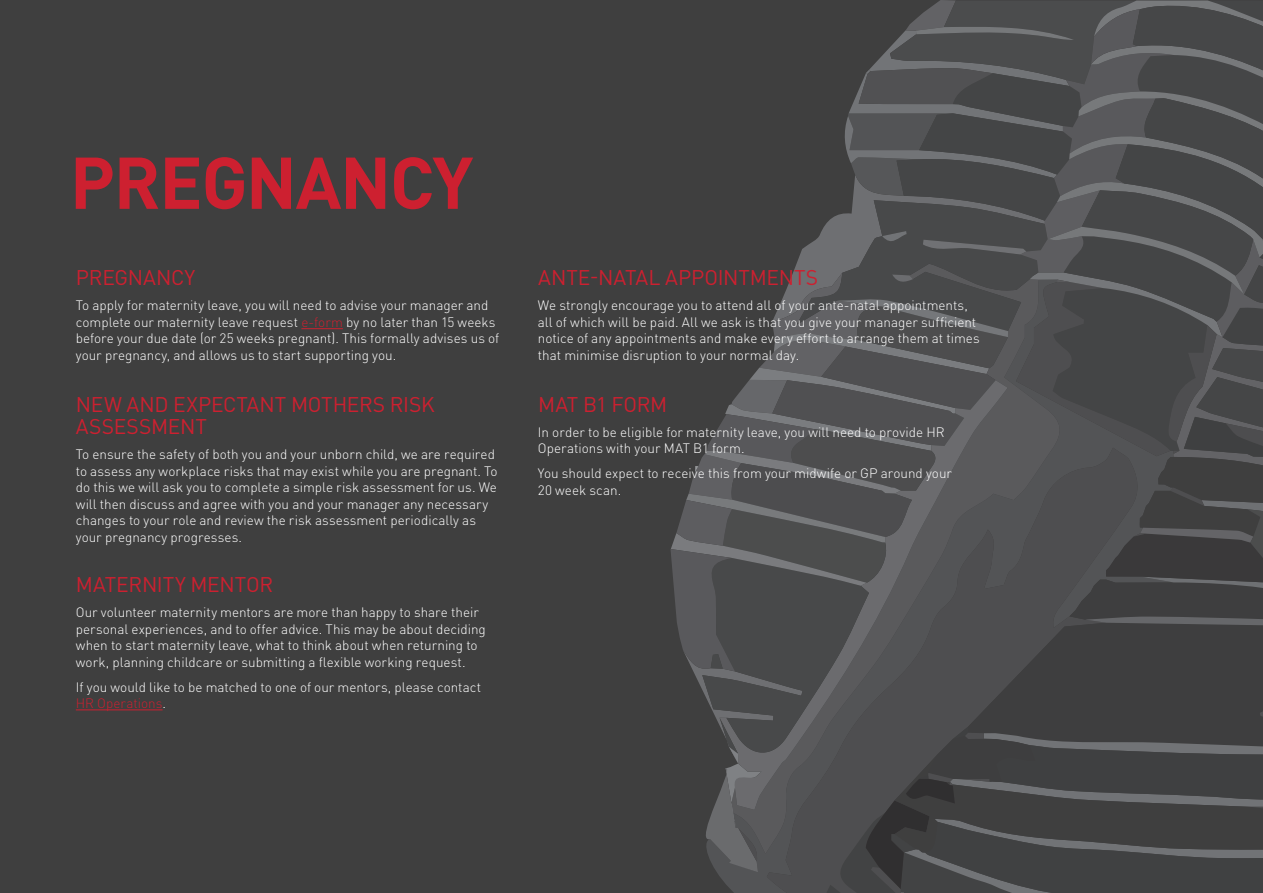
<style>
.page{position:relative;width:1263px;height:893px;background:#3f3f3f}
.page>*{position:absolute;margin:0;border:0;box-sizing:border-box;transform-origin:0 0}
.t1{font:700 72px "DIN Pro";letter-spacing:-.02em;color:#cd2030}
.Bullet{font:21px/22.5px "DIN Pro";letter-spacing:-.01em;color:#cd2030}
.Bodycopy{font:300 13.5px/16.5px "DIN Pro";color:#fff}
.s1{color:#cd2030}
</style>
<div class="page">
<svg style="left:670px;top:0;width:593px;height:893px"></svg>
<hr style="left:301px;top:328px;width:42px;height:1px;background:#cd2030">
<hr style="left:76px;top:709px;width:87px;height:1px;background:#cd2030">
<p class="t1" style="left:70px;top:134px;width:405px">PREGNANCY</p>
<p class="Bullet" style="left:76px;top:266px;width:121px">PREGNANCY</p>
<p class="Bodycopy" style="left:76px;top:297px;width:425px">To apply for maternity leave, you will need to advise your manager and complete our maternity leave request <span class="s1">e-form</span> by no later than 15 weeks before your due date (or 25 weeks pregnant). This formally advises us of your pregnancy, and allows us to start supporting you.</p>
<p class="Bullet" style="left:76px;top:392px;width:360px">NEW AND EXPECTANT MOTHERS RISK<br>ASSESSMENT</p>
<p class="Bodycopy" style="left:76px;top:445px;width:423px">To ensure the safety of both you and your unborn child, we are required to assess any workplace risks that may exist while you are pregnant. To do this we will ask you to complete a simple risk assessment for us. We will then discuss and agree with you and your manager any necessary changes to your role and review the risk assessment periodically as your pregnancy progresses.</p>
<p class="Bullet" style="left:76px;top:572px;width:199px">MATERNITY MENTOR</p>
<p class="Bodycopy" style="left:76px;top:603px;width:412px">Our volunteer maternity mentors are more than happy to share their personal experiences, and to offer advice. This may be about deciding when to start maternity leave, what to think about when returning to work, planning childcare or submitting a flexible working request.</p>
<p class="Bodycopy" style="left:76px;top:678px;width:407px">If you would like to be matched to one of our mentors, please contact<br><span class="s1">HR Operations</span>.</p>
<p class="Bullet" style="left:538px;top:266px;width:282px">ANTE-NATAL APPOINTMENTS</p>
<p class="Bodycopy" style="left:538px;top:297px;width:443px">We strongly encourage you to attend all of your ante-natal appointments, all of which will be paid. All we ask is that you give your manager sufficient notice of any appointments and make every effort to arrange them at times that minimise disruption to your normal day.</p>
<p class="Bullet" style="left:538px;top:392px;width:131px">MAT B1 FORM</p>
<p class="Bodycopy" style="left:538px;top:423px;width:408px">In order to be eligible for maternity leave, you will need to provide HR<br>Operations with your MAT B1 form.</p>
<p class="Bodycopy" style="left:538px;top:464px;width:416px">You should expect to receive this from your midwife or GP around your<br>20 week scan.</p>
</div>
